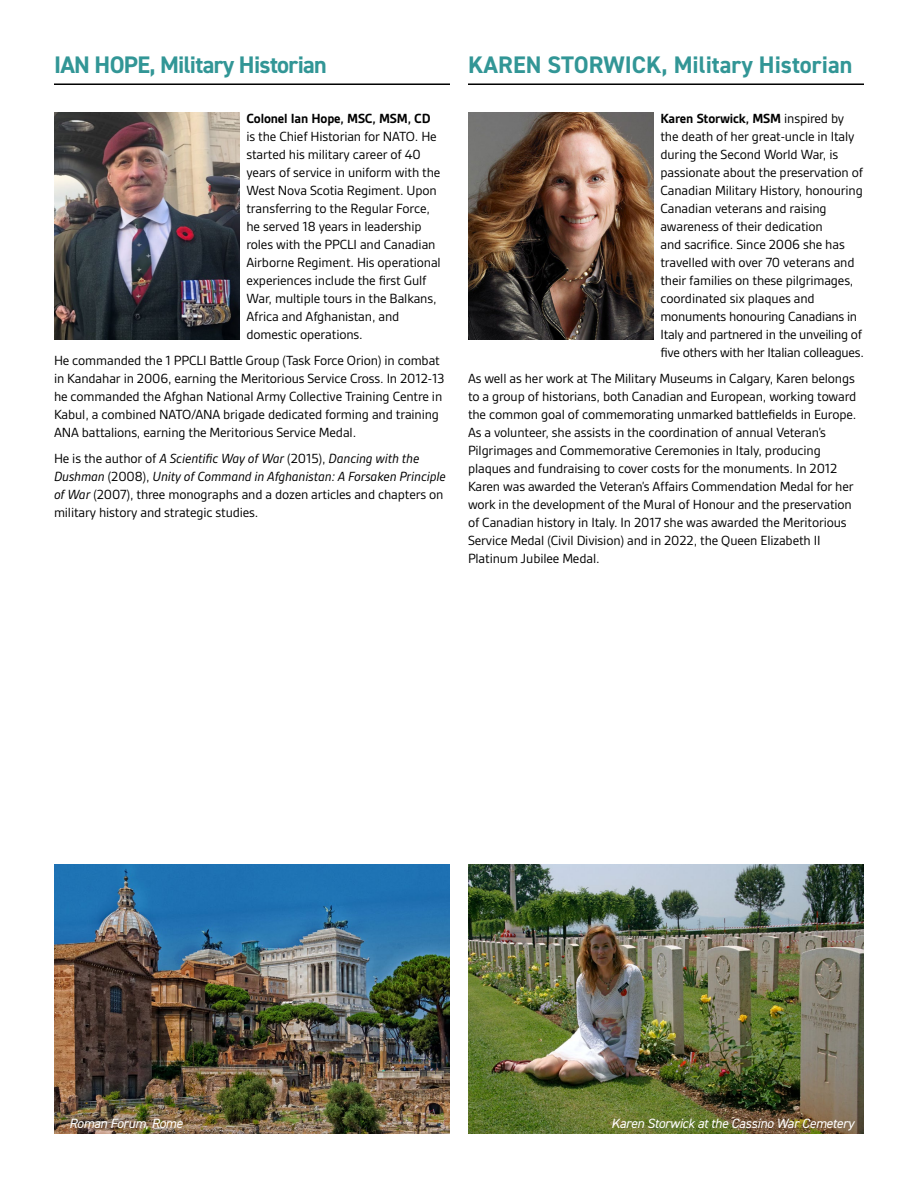
<style>
.page{position:relative;width:918px;height:1188px;background:#fff}
.page>*{position:absolute;margin:0;border:0;box-sizing:border-box;transform-origin:0 0}
.t1{font:700 24px "DIN2014";color:#329696}
.t2{font:700 24px "DIN2014";letter-spacing:-.03em;color:#329696}
.t3{font:14.25px/18px "Gesta";letter-spacing:-.01em;color:#000}
.t4{font:700 14.25px "Gesta";letter-spacing:-.01em;color:#000}
.t5{font:italic 13.5px "DIN2014";letter-spacing:-.02em;color:#fff}
.s1{font-style:italic}
.s2{font-weight:700}
</style>
<div class="page">
<img style="left:468px;top:864px;width:396px;height:270px">
<hr style="left:54px;top:83px;width:396px;height:2px;background:#000">
<hr style="left:468px;top:83px;width:396px;height:2px;background:#000">
<img style="left:468px;top:112px;width:186px;height:227px">
<img style="left:54px;top:112px;width:186px;height:227px">
<img style="left:54px;top:864px;width:396px;height:270px">
<h1 class="t2" style="left:54px;top:48px;width:274px">IAN HOPE, Military Historian</h1>
<h1 class="t1" style="left:468px;top:48px;width:386px">KAREN STORWICK, Military Historian</h1>
<p class="t4" style="left:247px;top:110px;width:186px">Colonel Ian Hope, MSC, MSM, CD</p>
<p class="t3" style="left:247px;top:127px;width:196px">is the Chief Historian for NATO. He started his military career of 40 years of service in uniform with the<br>West Nova Scotia Regiment. Upon transferring to the Regular Force, he served 18 years in leadership roles with the PPCLI and Canadian<br>Airborne Regiment. His operational experiences include the first Gulf<br>War, multiple tours in the Balkans,<br>Africa and Afghanistan, and domestic operations.</p>
<p class="t3" style="left:54px;top:351px;width:392px">He commanded the 1 PPCLI Battle Group (Task Force Orion) in combat in Kandahar in 2006, earning the Meritorious Service Cross. In 2012-13 he commanded the Afghan National Army Collective Training Centre in Kabul, a combined NATO/ANA brigade dedicated forming and training ANA battalions, earning the Meritorious Service Medal.</p>
<p class="t3" style="left:54px;top:449px;width:393px">He is the author of <span class="s1">A Scientific Way of War</span> (2015), <span class="s1">Dancing with the Dushman</span> (2008), <span class="s1">Unity of Command in Afghanistan: A Forsaken Principle of War</span> (2007), three monographs and a dozen articles and chapters on military history and strategic studies.</p>
<p class="t3" style="left:661px;top:109px;width:205px"><span class="s2">Karen Storwick, MSM</span> inspired by the death of her great-uncle in Italy during the Second World War, is passionate about the preservation of Canadian Military History, honouring Canadian veterans and raising awareness of their dedication<br>and sacrifice. Since 2006 she has travelled with over 70 veterans and their families on these pilgrimages, coordinated six plaques and monuments honouring Canadians in Italy and partnered in the unveiling of five others with her Italian colleagues.</p>
<p class="t3" style="left:468px;top:369px;width:390px">As well as her work at The Military Museums in Calgary, Karen belongs to a group of historians, both Canadian and European, working toward the common goal of commemorating unmarked battlefields in Europe.<br>As a volunteer, she assists in the coordination of annual Veteran’s Pilgrimages and Commemorative Ceremonies in Italy, producing plaques and fundraising to cover costs for the monuments. In 2012<br>Karen was awarded the Veteran’s Affairs Commendation Medal for her work in the development of the Mural of Honour and the preservation of Canadian history in Italy. In 2017 she was awarded the Meritorious Service Medal (Civil Division) and in 2022, the Queen Elizabeth II Platinum Jubilee Medal.</p>
<p class="t5" style="left:69px;top:1115px;width:115px">Roman Forum, Rome</p>
<p class="t5" style="left:611px;top:1115px;width:244px">Karen Storwick at the Cassino War Cemetery</p>
</div>
